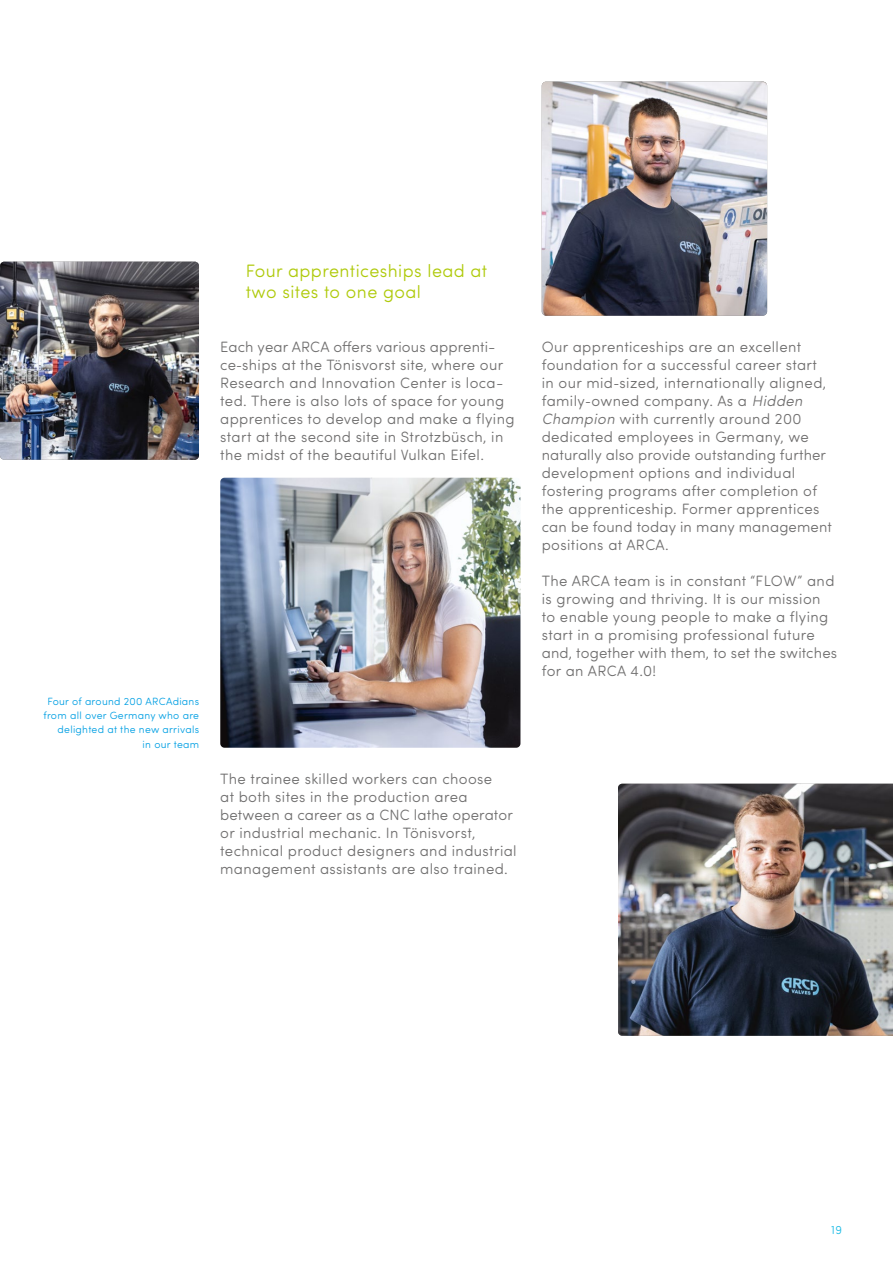
<style>
.page{position:relative;width:893px;height:1263px;background:#fff}
.page>*{position:absolute;margin:0;border:0;box-sizing:border-box;transform-origin:0 0}
.t1{font:300 18px/21px "Sofia Pro Soft";letter-spacing:.025em;color:#afca0b}
.t2{font:300 15px/18px "Sofia Pro Soft";letter-spacing:.025em;color:#706f6f}
.t3{font:300 12px "Sofia Pro Soft";color:#18bae5}
.t4{font:300 10.5px/14.2px "Sofia Pro Soft";letter-spacing:.025em;color:#009fe3;text-align:right}
.s1{font-style:italic}
</style>
<div class="page">
<img style="left:618px;top:784px;width:275px;height:252px">
<img style="left:220px;top:478px;width:300px;height:270px">
<img style="left:0;top:262px;width:199px;height:198px">
<img style="left:542px;top:82px;width:225px;height:234px">
<p class="t1" style="left:246px;top:259px;width:243px">Four apprenticeships lead at two sites to one goal</p>
<p class="t2" style="left:220px;top:337px;width:296px">Each year ARCA offers various apprenti&shy;ce-ships at the Tönisvorst site, where our Research and Innovation Center is loca&shy;ted. There is also lots of space for young apprentices to develop and make a flying start at the second site in Strotzbüsch, in the midst of the beautiful Vulkan Eifel.</p>
<p class="t4" style="left:43px;top:693px;width:157px">Four of around 200 ARCAdians from all over Germany who are delighted at the new arrivals<br>in our team</p>
<p class="t2" style="left:220px;top:769px;width:298px">The trainee skilled workers can choose<br>at both sites in the production area between a career as a CNC lathe operator or industrial mechanic. In Tönisvorst, technical product designers and industrial management assistants are also trained.</p>
<p class="t2" style="left:542px;top:337px;width:292px">Our apprenticeships are an excellent foundation for a successful career start in our mid-sized, internationally aligned, family-owned company. As a <span class="s1">Hidden Champion</span> with currently around 200 dedicated employees in Germany, we naturally also provide outstanding further development options and individual fostering programs after completion of the apprenticeship. Former apprentices can be found today in many management positions at ARCA.</p>
<p class="t2" style="left:542px;top:571px;width:297px">The ARCA team is in constant “FLOW” and is growing and thriving. It is our mission to enable young people to make a flying start in a promising professional future and, together with them, to set the switches for an ARCA 4.0!</p>
<p class="t3" style="left:831px;top:1221px;width:12px">19</p>
</div>
